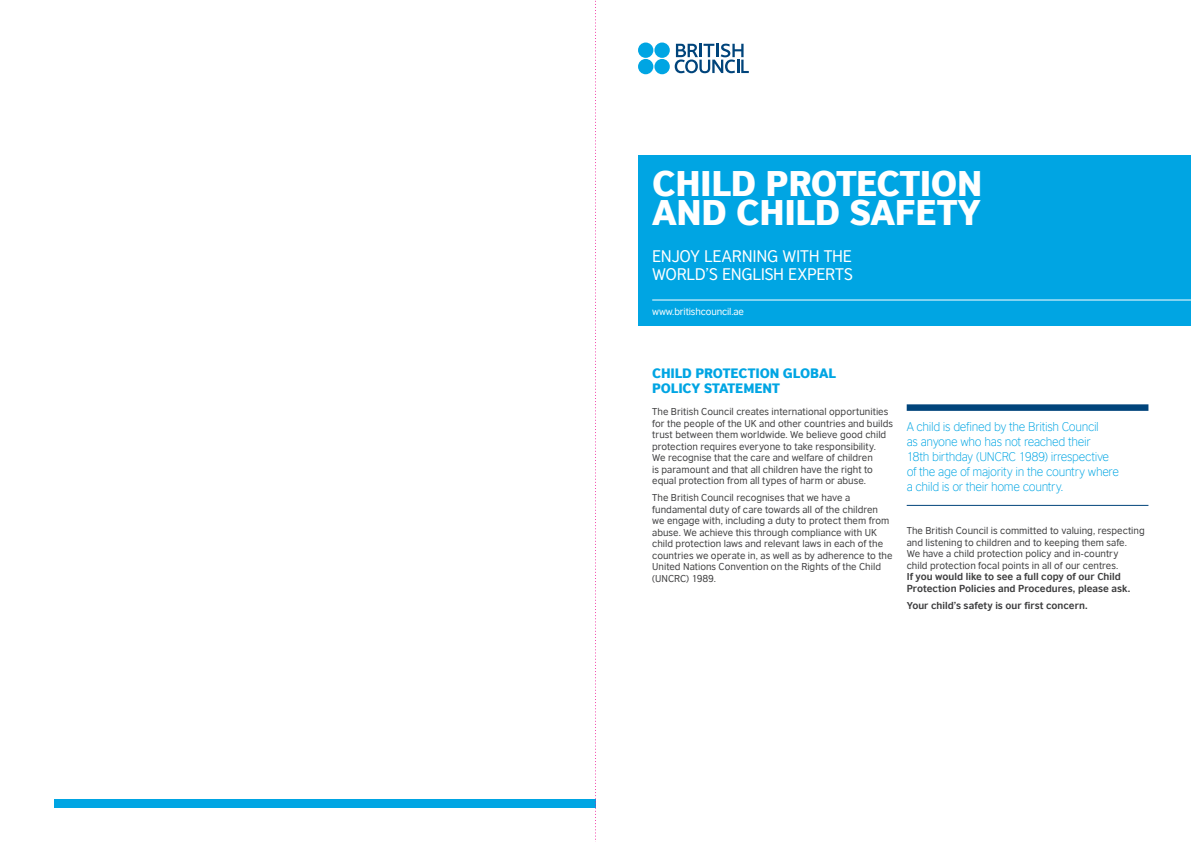
<style>
.page{position:relative;width:1191px;height:842px;background:#fff}
.page>*{position:absolute;margin:0;border:0;box-sizing:border-box;transform-origin:0 0}
.t1{font:900 34px/29px "British Council Sans";letter-spacing:-.01em;color:#fff}
.t2{font:16px/18px "British Council Sans";letter-spacing:-.02em;color:#fff}
.t3{font:900 13px/15px "British Council Sans";letter-spacing:-.01em;color:#00a5e3}
.t4{font:300 12px/15px "British Council Sans";letter-spacing:-.03em;color:#00a5e3}
.t5{font:9.5px/11.5px "British Council Sans";color:#3e3e3f}
.t6{font:700 9.5px/11.5px "British Council Sans";letter-spacing:.005em;color:#3e3e3f}
.t7{font:9.5px "British Council Sans";letter-spacing:-.015em;color:#fff}
</style>
<div class="page">
<div style="left:54px;top:799px;width:541px;height:9px;background:#00a5e3"></div>
<div style="left:638px;top:156px;width:553px;height:170px;background:#00a5e3"></div>
<hr style="left:652px;top:299px;width:539px;height:1px;background:#fff">
<div style="left:906px;top:404px;width:242px;height:7px;background:#00447b"></div>
<hr style="left:906px;top:505px;width:242px;height:1px;background:#00447b">
<svg style="left:595px;top:0;width:1px;height:842px"></svg>
<svg style="left:674px;top:44px;width:75px;height:29px"></svg>
<div style="left:638px;top:43px;width:15px;height:15px;background:#00a5e3;border-radius:50%"></div>
<div style="left:654px;top:43px;width:16px;height:15px;background:#00a5e3;border-radius:50%"></div>
<div style="left:638px;top:59px;width:15px;height:15px;background:#00a5e3;border-radius:50%"></div>
<div style="left:654px;top:59px;width:16px;height:15px;background:#00a5e3;border-radius:50%"></div>
<h1 class="t1" style="left:652px;top:168px;width:332px">CHILD PROTECTION<br>AND CHILD SAFETY</h1>
<h2 class="t2" style="left:652px;top:246px;width:202px">Enjoy Learning with the<br>World’s English Experts</h2>
<p class="t7" style="left:652px;top:305px;width:93px">www.britishcouncil.ae</p>
<h3 class="t3" style="left:652px;top:366px;width:185px">CHILD PROTECTION GLOBAL<br>POLICY STATEMENT</h3>
<p class="t5" style="left:652px;top:406px;width:242px">The British Council creates international opportunities for the people of the UK and other countries and builds trust between them worldwide. We believe good child protection requires everyone to take responsibility.<br>We recognise that the care and welfare of children<br>is paramount and that all children have the right to equal protection from all types of harm or abuse.</p>
<p class="t5" style="left:652px;top:492px;width:242px">The British Council recognises that we have a fundamental duty of care towards all of the children we engage with, including a duty to protect them from abuse. We achieve this through compliance with UK child protection laws and relevant laws in each of the countries we operate in, as well as by adherence to the United Nations Convention on the Rights of the Child (UNCRC) 1989.</p>
<p class="t4" style="left:906px;top:419px;width:214px">A child is defined by the British Council<br>as anyone who has not reached their<br>18th birthday (UNCRC 1989) irrespective of the age of majority in the country where a child is or their home country.</p>
<p class="t5" style="left:906px;top:525px;width:239px">The British Council is committed to valuing, respecting and listening to children and to keeping them safe.<br>We have a child protection policy and in-country<br>child protection focal points in all of our centres.</p>
<p class="t6" style="left:906px;top:571px;width:225px">If you would like to see a full copy of our Child<br>Protection Policies and Procedures, please ask.</p>
<p class="t6" style="left:906px;top:599px;width:182px">Your child’s safety is our first concern.</p>
</div>
